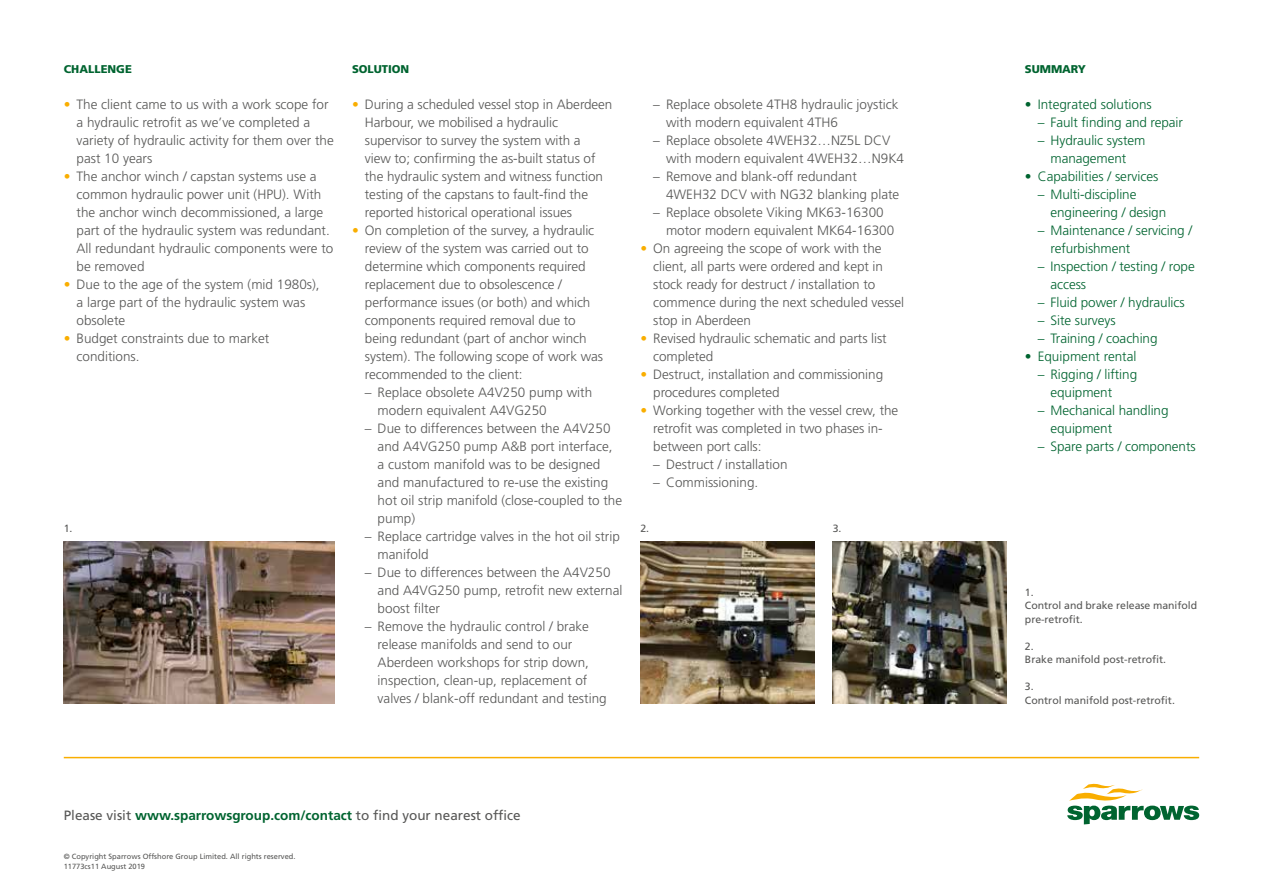
<style>
.page{position:relative;width:1263px;height:893px;background:#fff}
.page>*{position:absolute;margin:0;border:0;box-sizing:border-box;transform-origin:0 0}
.t1{font:300 13.5px/18px "Frutiger LT Std";color:#575756}
.t2{font:300 13.5px/18px "Frutiger LT Std";letter-spacing:-.005em;color:#006430}
.t3{font:13.5px "Frutiger LT Std";color:#575756}
.t4{font:900 11.25px "Frutiger LT Std";letter-spacing:-.005em;color:#006430}
.t5{font:10.5px/13.5px "Frutiger LT Std";color:#575756}
.t6{font:7.5px/10.5px "Frutiger LT Std";color:#575756}
.s1{color:#f9ae00}
.s2{font-weight:700;color:#006430}
</style>
<div class="page">
<hr style="left:64px;top:757px;width:1135px;height:1px;background:#f9ae00">
<svg style="left:1067px;top:783px;width:132px;height:41px"></svg>
<img style="left:640px;top:542px;width:175px;height:162px">
<img style="left:64px;top:542px;width:270px;height:162px">
<img style="left:833px;top:542px;width:174px;height:162px">
<p class="t4" style="left:64px;top:62px;width:70px">CHALLENGE</p>
<p class="t1" style="left:77px;top:95px;width:259px;text-indent:-13px"><span class="s1">•</span> The client came to us with a work scope for a hydraulic retrofit as we’ve completed a variety of hydraulic activity for them over the past 10 years</p>
<p class="t1" style="left:77px;top:167px;width:258px;text-indent:-13px"><span class="s1">•</span> The anchor winch / capstan systems use a common hydraulic power unit (HPU). With the anchor winch decommissioned, a large part of the hydraulic system was redundant.<br>All redundant hydraulic components were to be removed</p>
<p class="t1" style="left:77px;top:275px;width:245px;text-indent:-13px"><span class="s1">•</span> Due to the age of the system (mid 1980s), a large part of the hydraulic system was obsolete</p>
<p class="t1" style="left:77px;top:329px;width:194px;text-indent:-13px"><span class="s1">•</span> Budget constraints due to market conditions.</p>
<p class="t4" style="left:352px;top:62px;width:59px">SOLUTION</p>
<p class="t1" style="left:365px;top:95px;width:249px;text-indent:-13px"><span class="s1">•</span> During a scheduled vessel stop in Aberdeen Harbour, we mobilised a hydraulic supervisor to survey the system with a<br>view to; confirming the as-built status of the hydraulic system and witness function testing of the capstans to fault-find the reported historical operational issues</p>
<p class="t1" style="left:365px;top:221px;width:240px;text-indent:-13px"><span class="s1">•</span> On completion of the survey, a hydraulic review of the system was carried out to determine which components required replacement due to obsolescence / performance issues (or both) and which components required removal due to being redundant (part of anchor winch system). The following scope of work was recommended to the client:</p>
<p class="t1" style="left:378px;top:383px;width:216px;text-indent:-13px">– Replace obsolete A4V250 pump with modern equivalent A4VG250</p>
<p class="t1" style="left:378px;top:419px;width:246px;text-indent:-13px">– Due to differences between the A4V250 and A4VG250 pump A&amp;B port interface, a custom manifold was to be designed and manufactured to re-use the existing hot oil strip manifold (close-coupled to the pump)</p>
<p class="t1" style="left:378px;top:527px;width:244px;text-indent:-13px">– Replace cartridge valves in the hot oil strip manifold</p>
<p class="t1" style="left:378px;top:563px;width:246px;text-indent:-13px">– Due to differences between the A4V250 and A4VG250 pump, retrofit new external boost filter</p>
<p class="t1" style="left:378px;top:617px;width:231px;text-indent:-13px">– Remove the hydraulic control / brake release manifolds and send to our Aberdeen workshops for strip down, inspection, clean-up, replacement of valves / blank-off redundant and testing</p>
<p class="t1" style="left:666px;top:95px;width:234px;text-indent:-13px">– Replace obsolete 4TH8 hydraulic joystick with modern equivalent 4TH6</p>
<p class="t1" style="left:666px;top:131px;width:240px;text-indent:-13px">– Replace obsolete 4WEH32…NZ5L DCV with modern equivalent 4WEH32…N9K4</p>
<p class="t1" style="left:666px;top:167px;width:235px;text-indent:-13px">– Remove and blank-off redundant<br>4WEH32 DCV with NG32 blanking plate</p>
<p class="t1" style="left:666px;top:203px;width:230px;text-indent:-13px">– Replace obsolete Viking MK63-16300 motor modern equivalent MK64-16300</p>
<p class="t1" style="left:653px;top:239px;width:252px;text-indent:-13px"><span class="s1">•</span> On agreeing the scope of work with the client, all parts were ordered and kept in stock ready for destruct / installation to commence during the next scheduled vessel stop in Aberdeen</p>
<p class="t1" style="left:653px;top:329px;width:235px;text-indent:-13px"><span class="s1">•</span> Revised hydraulic schematic and parts list completed</p>
<p class="t1" style="left:653px;top:365px;width:231px;text-indent:-13px"><span class="s1">•</span> Destruct, installation and commissioning procedures completed</p>
<p class="t1" style="left:653px;top:401px;width:247px;text-indent:-13px"><span class="s1">•</span> Working together with the vessel crew, the retrofit was completed in two phases in&shy;between port calls:</p>
<p class="t1" style="left:653px;top:455px;width:136px">– Destruct / installation</p>
<p class="t1" style="left:653px;top:473px;width:107px">– Commissioning.</p>
<p class="t5" style="left:64px;top:521px;width:10px">1.</p>
<p class="t5" style="left:640px;top:521px;width:10px">2.</p>
<p class="t5" style="left:833px;top:521px;width:10px">3.</p>
<p class="t3" style="left:64px;top:807px;width:458px">Please visit <span class="s2">www.sparrowsgroup.com/contact</span> to find your nearest office</p>
<p class="t6" style="left:64px;top:851px;width:233px">© Copyright Sparrows Offshore Group Limited. All rights reserved.<br>11773cs11 August 2019</p>
<p class="t4" style="left:1025px;top:62px;width:63px">SUMMARY</p>
<p class="t2" style="left:1025px;top:95px;width:128px">• Integrated solutions</p>
<p class="t2" style="left:1038px;top:113px;width:147px">– Fault finding and repair</p>
<p class="t2" style="left:1038px;top:131px;width:109px;text-align:center">– Hydraulic system management</p>
<p class="t2" style="left:1025px;top:167px;width:135px">• Capabilities / services</p>
<p class="t2" style="left:1050px;top:185px;width:117px;text-indent:-13px">– Multi-discipline engineering / design</p>
<p class="t2" style="left:1050px;top:221px;width:143px;text-indent:-13px">– Maintenance / servicing / refurbishment</p>
<p class="t2" style="left:1050px;top:257px;width:146px;text-indent:-13px">– Inspection / testing / rope access</p>
<p class="t2" style="left:1038px;top:293px;width:148px">– Fluid power / hydraulics</p>
<p class="t2" style="left:1038px;top:311px;width:80px">– Site surveys</p>
<p class="t2" style="left:1038px;top:329px;width:121px">– Training / coaching</p>
<p class="t2" style="left:1025px;top:347px;width:113px">• Equipment rental</p>
<p class="t2" style="left:1050px;top:365px;width:88px;text-indent:-13px">– Rigging / lifting equipment</p>
<p class="t2" style="left:1050px;top:401px;width:120px;text-indent:-13px">– Mechanical handling equipment</p>
<p class="t2" style="left:1038px;top:437px;width:159px">– Spare parts / components</p>
<p class="t5" style="left:1025px;top:585px;width:174px">1.<br>Control and brake release manifold pre-retrofit.</p>
<p class="t5" style="left:1025px;top:639px;width:143px">2.<br>Brake manifold post-retrofit.</p>
<p class="t5" style="left:1025px;top:680px;width:151px">3.<br>Control manifold post-retrofit.</p>
</div>
